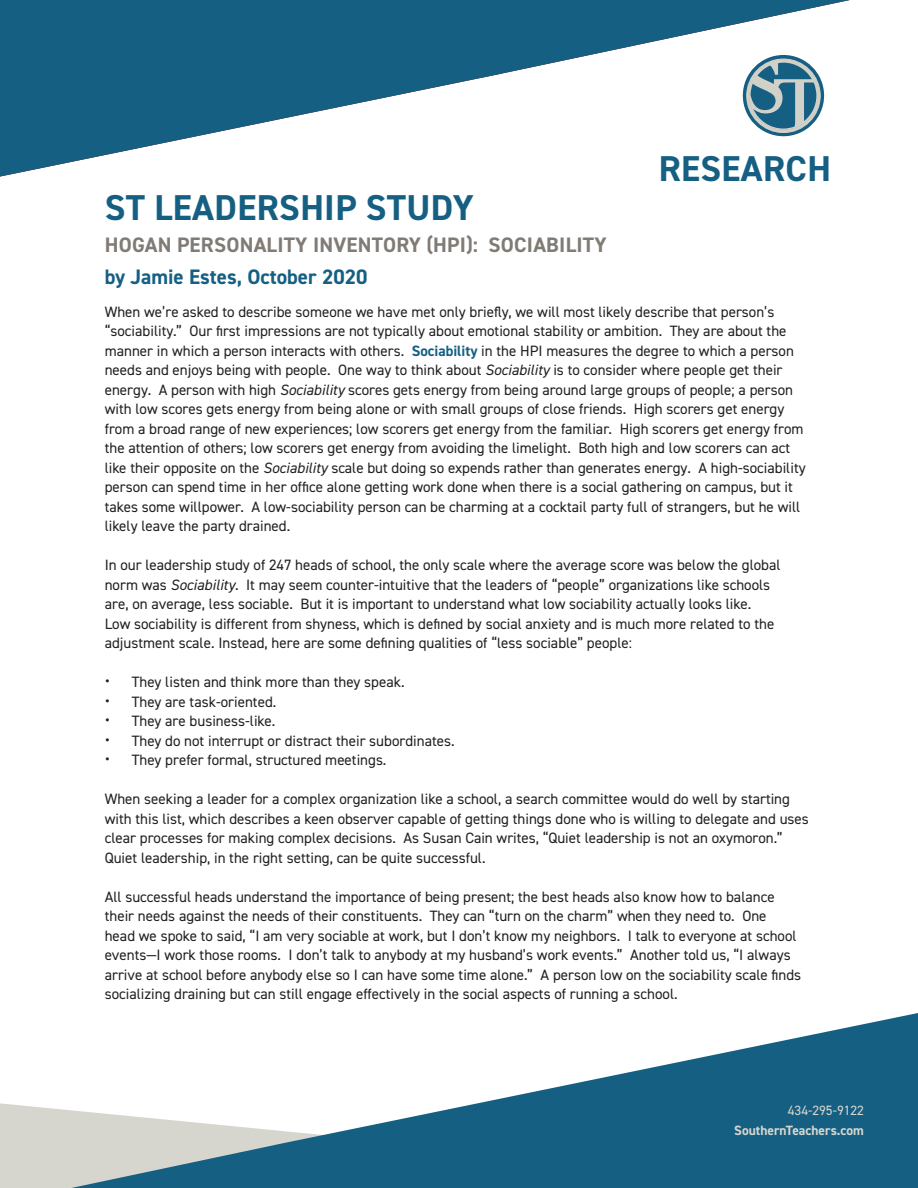
<style>
.page{position:relative;width:918px;height:1188px;background:#fff}
.page>*{position:absolute;margin:0;border:0;box-sizing:border-box;transform-origin:0 0}
.t1{font:700 36px "DIN2014";letter-spacing:.01em;color:#155f83}
.t2{font:700 21px "DIN2014";letter-spacing:.01em;color:#817b75}
.t3{font:700 21px "DIN2014";color:#155f83}
.t4{font:15px/19.5px "DIN2014";color:#231f20}
.t5{font:700 13.5px "DIN2014";color:#d6d6ce}
.t6{font:13.5px "DIN2014";color:#d6d6ce}
.s1{font-weight:700;color:#155f83}
.s2{font-style:italic}
.s3{font-size:18px}
</style>
<div class="page">
<div style="left:0;top:1103px;width:71px;height:85px;background:#d6d6ce"></div>
<svg style="left:71px;top:1013px;width:847px;height:175px;fill:#1d6487"></svg>
<svg style="left:0;top:0;width:850px;height:177px;fill:#155f83"></svg>
<div style="left:743px;top:55px;width:81px;height:81px;background:#155f83;border-radius:50%"></div>
<svg style="left:746px;top:58px;width:75px;height:75px"></svg>
<h1 class="t1" style="left:105px;top:184px;width:370px">ST LEADERSHIP STUDY</h1>
<h1 class="t1" style="left:659px;top:144px;width:174px">RESEARCH</h1>
<h2 class="t2" style="left:105px;top:230px;width:503px">HOGAN PERSONALITY INVENTORY (HPI): SOCIABILITY</h2>
<h2 class="t3" style="left:105px;top:263px;width:264px">by Jamie Estes, October 2020</h2>
<p class="t4" style="left:105px;top:302px;width:702px">When we’re asked to describe someone we have met only briefly, we will most likely describe that person’s “sociability.” Our first impressions are not typically about emotional stability or ambition. They are about the manner in which a person interacts with others. <span class="s1">Sociability</span> in the HPI measures the degree to which a person needs and enjoys being with people. One way to think about <span class="s2">Sociability</span> is to consider where people get their energy. A person with high <span class="s2">Sociability</span> scores gets energy from being around large groups of people; a person with low scores gets energy from being alone or with small groups of close friends. High scorers get energy from a broad range of new experiences; low scorers get energy from the familiar. High scorers get energy from the attention of others; low scorers get energy from avoiding the limelight. Both high and low scorers can act like their opposite on the <span class="s2">Sociability</span> scale but doing so expends rather than generates energy. A high-sociability person can spend time in her office alone getting work done when there is a social gathering on campus, but it takes some willpower. A low-sociability person can be charming at a cocktail party full of strangers, but he will likely leave the party drained.</p>
<p class="t4" style="left:105px;top:555px;width:677px">In our leadership study of 247 heads of school, the only scale where the average score was below the global norm was <span class="s2">Sociability</span>. It may seem counter-intuitive that the leaders of “people” organizations like schools are, on average, less sociable. But it is important to understand what low sociability actually looks like.<br>Low sociability is different from shyness, which is defined by social anxiety and is much more related to the adjustment scale. Instead, here are some defining qualities of “less sociable” people:</p>
<p class="t4" style="left:105px;top:672px;width:301px"><span class="s3">•</span> They listen and think more than they speak.</p>
<p class="t4" style="left:105px;top:692px;width:173px"><span class="s3">•</span> They are task-oriented.</p>
<p class="t4" style="left:105px;top:711px;width:172px"><span class="s3">•</span> They are business-like.</p>
<p class="t4" style="left:105px;top:731px;width:351px"><span class="s3">•</span> They do not interrupt or distract their subordinates.</p>
<p class="t4" style="left:105px;top:750px;width:283px"><span class="s3">•</span> They prefer formal, structured meetings.</p>
<p class="t4" style="left:105px;top:789px;width:706px">When seeking a leader for a complex organization like a school, a search committee would do well by starting with this list, which describes a keen observer capable of getting things done who is willing to delegate and uses clear processes for making complex decisions. As Susan Cain writes, “Quiet leadership is not an oxymoron.” Quiet leadership, in the right setting, can be quite successful.</p>
<p class="t4" style="left:105px;top:887px;width:698px">All successful heads understand the importance of being present; the best heads also know how to balance their needs against the needs of their constituents. They can “turn on the charm” when they need to. One<br>head we spoke to said, “I am very sociable at work, but I don’t know my neighbors. I talk to everyone at school events—I work those rooms. I don’t talk to anybody at my husband’s work events.” Another told us, “I always arrive at school before anybody else so I can have some time alone.” A person low on the sociability scale finds socializing draining but can still engage effectively in the social aspects of running a school.</p>
<p class="t6" style="left:788px;top:1102px;width:78px">434-295-9122</p>
<p class="t5" style="left:734px;top:1121px;width:131px">SouthernTeachers.com</p>
</div>
